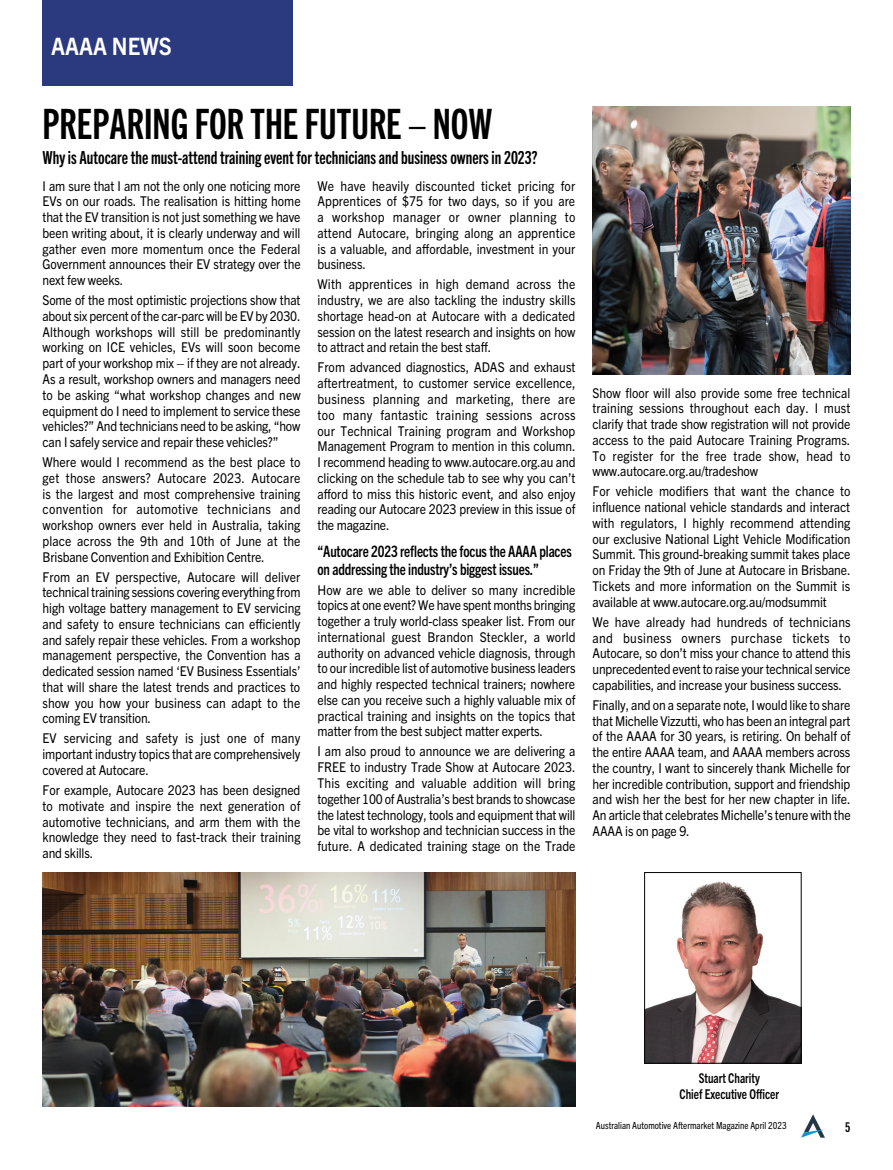
<style>
.page{position:relative;width:893px;height:1170px;background:#fff}
.page>*{position:absolute;margin:0;border:0;box-sizing:border-box;transform-origin:0 0}
.Heads_-_update{font:42px "Trade Gothic Next LT Pro Bd Cm";color:#000}
.t1{font:700 24px "Trade Gothic Next LT Pro";color:#fff;scale:.9 1}
.Sub_Heads_-_update{font:18px "Trade Gothic Next LT Pro Bd Cm";color:#000}
.Cross_Heads_-_update{font:700 condensed 15.75px/18px "Trade Gothic Next LT Pro";letter-spacing:-.01em;color:#000;scale:.9 1}
.Body_Copy_-_update{font:13.5px/15.8px "Trade Gothic Next LT Pro";letter-spacing:-.01em;color:#000;text-align:justify;scale:.9 1}
.Contact_-_update{font:700 condensed 13.5px "Trade Gothic Next LT Pro";color:#000;scale:.9 1}
.t2{font:13.5px "Trade Gothic Next LT Pro Bd Cm";color:#000}
.t3{font:condensed 9.75px "Trade Gothic Next LT Pro";color:#000}
</style>
<div class="page">
<div style="left:43px;top:0;width:250px;height:85px;background:#2b397e"></div>
<svg style="left:801px;top:1114px;width:24px;height:23px"></svg>
<img style="left:592px;top:106px;width:258px;height:268px">
<img style="left:43px;top:872px;width:532px;height:234px">
<img style="left:646px;top:881px;width:153px;height:180px">
<div style="left:644px;top:872px;width:157px;height:191px;border:1px solid #000"></div>
<p class="t1" style="left:51px;top:29px;width:136px">AAAA NEWS</p>
<p class="Heads_-_update" style="left:43px;top:96px;width:452px">PREPARING FOR THE FUTURE – NOW</p>
<p class="Sub_Heads_-_update" style="left:43px;top:145px;width:497px">Why is Autocare the must-attend training event for technicians and business owners in 2023?</p>
<p class="Body_Copy_-_update" style="left:43px;top:177px;width:288px">I am sure that I am not the only one noticing more EVs on our roads. The realisation is hitting home that the EV transition is not just something we have been writing about, it is clearly underway and will gather even more momentum once the Federal Government announces their EV strategy over the next few weeks.</p>
<p class="Body_Copy_-_update" style="left:43px;top:291px;width:288px">Some of the most optimistic projections show that about six percent of the car-parc will be EV by 2030.<br>Although workshops will still be predominantly working on ICE vehicles, EVs will soon become part of your workshop mix – if they are not already.<br>As a result, workshop owners and managers need to be asking “what workshop changes and new equipment do I need to implement to service these vehicles?” And technicians need to be asking, “how can I safely service and repair these vehicles?”</p>
<p class="Body_Copy_-_update" style="left:43px;top:453px;width:288px">Where would I recommend as the best place to get those answers? Autocare 2023. Autocare is the largest and most comprehensive training convention for automotive technicians and workshop owners ever held in Australia, taking place across the 9th and 10th of June at the Brisbane Convention and Exhibition Centre.</p>
<p class="Body_Copy_-_update" style="left:43px;top:568px;width:288px">From an EV perspective, Autocare will deliver technical training sessions covering everything from high voltage battery management to EV servicing and safety to ensure technicians can efficiently and safely repair these vehicles. From a workshop management perspective, the Convention has a dedicated session named ‘EV Business Essentials’ that will share the latest trends and practices to show you how your business can adapt to the coming EV transition.</p>
<p class="Body_Copy_-_update" style="left:43px;top:729px;width:288px">EV servicing and safety is just one of many important industry topics that are comprehensively covered at Autocare.</p>
<p class="Body_Copy_-_update" style="left:43px;top:781px;width:288px">For example, Autocare 2023 has been designed to motivate and inspire the next generation of automotive technicians, and arm them with the knowledge they need to fast-track their training and skills.</p>
<p class="Body_Copy_-_update" style="left:317px;top:177px;width:288px">We have heavily discounted ticket pricing for Apprentices of $75 for two days, so if you are a workshop manager or owner planning to attend Autocare, bringing along an apprentice is a valuable, and affordable, investment in your business.</p>
<p class="Body_Copy_-_update" style="left:317px;top:276px;width:288px">With apprentices in high demand across the industry, we are also tackling the industry skills shortage head-on at Autocare with a dedicated session on the latest research and insights on how to attract and retain the best staff.</p>
<p class="Body_Copy_-_update" style="left:317px;top:359px;width:288px">From advanced diagnostics, ADAS and exhaust aftertreatment, to customer service excellence, business planning and marketing, there are too many fantastic training sessions across our Technical Training program and Workshop Management Program to mention in this column.<br>I recommend heading to www.autocare.org.au and clicking on the schedule tab to see why you can’t afford to miss this historic event, and also enjoy reading our Autocare 2023 preview in this issue of the magazine.</p>
<p class="Cross_Heads_-_update" style="left:317px;top:541px;width:284px">“Autocare 2023 reflects the focus the AAAA places on addressing the industry’s biggest issues.”</p>
<p class="Body_Copy_-_update" style="left:317px;top:581px;width:288px">How are we able to deliver so many incredible topics at one event? We have spent months bringing together a truly world-class speaker list. From our international guest Brandon Steckler, a world authority on advanced vehicle diagnosis, through to our incredible list of automotive business leaders and highly respected technical trainers; nowhere else can you receive such a highly valuable mix of practical training and insights on the topics that matter from the best subject matter experts.</p>
<p class="Body_Copy_-_update" style="left:317px;top:742px;width:288px">I am also proud to announce we are delivering a FREE to industry Trade Show at Autocare 2023.<br>This exciting and valuable addition will bring together 100 of Australia’s best brands to showcase the latest technology, tools and equipment that will be vital to workshop and technician success in the future. A dedicated training stage on the Trade</p>
<p class="Body_Copy_-_update" style="left:592px;top:384px;width:288px">Show floor will also provide some free technical training sessions throughout each day. I must clarify that trade show registration will not provide access to the paid Autocare Training Programs.<br>To register for the free trade show, head to www.autocare.org.au/tradeshow</p>
<p class="Body_Copy_-_update" style="left:592px;top:482px;width:288px">For vehicle modifiers that want the chance to influence national vehicle standards and interact with regulators, I highly recommend attending our exclusive National Light Vehicle Modification Summit. This ground-breaking summit takes place on Friday the 9th of June at Autocare in Brisbane.<br>Tickets and more information on the Summit is available at www.autocare.org.au/modsummit</p>
<p class="Body_Copy_-_update" style="left:592px;top:613px;width:288px">We have already had hundreds of technicians and business owners purchase tickets to Autocare, so don’t miss your chance to attend this unprecedented event to raise your technical service capabilities, and increase your business success.</p>
<p class="Body_Copy_-_update" style="left:592px;top:696px;width:288px">Finally, and on a separate note, I would like to share that Michelle Vizzutti, who has been an integral part of the AAAA for 30 years, is retiring. On behalf of the entire AAAA team, and AAAA members across the country, I want to sincerely thank Michelle for her incredible contribution, support and friendship and wish her the best for her new chapter in life.<br>An article that celebrates Michelle’s tenure with the AAAA is on page 9.</p>
<p class="Contact_-_update" style="left:699px;top:1069px;width:70px">Stuart Charity</p>
<p class="Contact_-_update" style="left:679px;top:1084px;width:112px">Chief Executive Officer</p>
<p class="t3" style="left:596px;top:1118px;width:192px">Australian Automotive Aftermarket Magazine April 2023</p>
<p class="t2" style="left:845px;top:1117px;width:7px">5</p>
</div>
